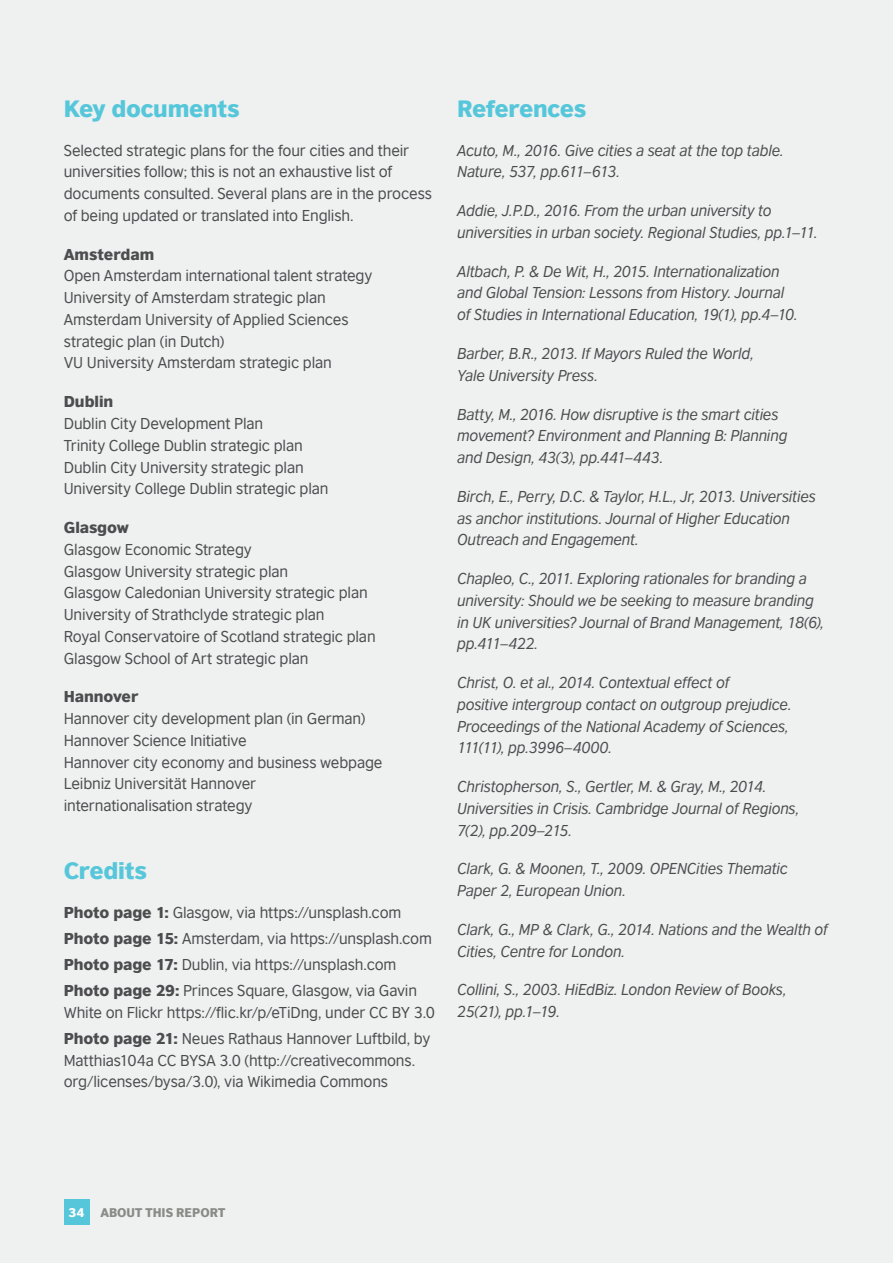
<style>
.page{position:relative;width:893px;height:1263px;background:#eff0f0}
.page>*{position:absolute;margin:0;border:0;box-sizing:border-box;transform-origin:0 0}
.t1{font:900 22.5px "British Council Sans";letter-spacing:-.015em;color:#56c7da}
.t2{font:italic 15px/21.8px "British Council Sans";letter-spacing:-.015em;color:#4d4d4f}
.t3{font:15px/21.8px "British Council Sans";letter-spacing:-.01em;color:#4d4d4f}
.t4{font:900 15px "British Council Sans";letter-spacing:-.005em;color:#4d4d4f}
.t5{font:900 12px "British Council Sans";color:#888c86}
.t6{font:900 12px "British Council Sans";color:#fff}
.s1{font-weight:900}
</style>
<div class="page">
<div style="left:64px;top:1199px;width:25px;height:26px;background:#56c7da"></div>
<h1 class="t1" style="left:64px;top:88px;width:177px">Key documents</h1>
<p class="t3" style="left:64px;top:138px;width:370px">Selected strategic plans for the four cities and their universities follow; this is not an exhaustive list of documents consulted. Several plans are in the process of being updated or translated into English.</p>
<p class="t4" style="left:64px;top:240px;width:92px">Amsterdam</p>
<p class="t3" style="left:64px;top:264px;width:310px">Open Amsterdam international talent strategy University of Amsterdam strategic plan Amsterdam University of Applied Sciences strategic plan (in Dutch)<br>VU University Amsterdam strategic plan</p>
<p class="t4" style="left:64px;top:388px;width:51px">Dublin</p>
<p class="t3" style="left:64px;top:411px;width:266px">Dublin City Development Plan<br>Trinity College Dublin strategic plan Dublin City University strategic plan University College Dublin strategic plan</p>
<p class="t4" style="left:64px;top:514px;width:67px">Glasgow</p>
<p class="t3" style="left:64px;top:537px;width:313px">Glasgow Economic Strategy<br>Glasgow University strategic plan<br>Glasgow Caledonian University strategic plan University of Strathclyde strategic plan<br>Royal Conservatoire of Scotland strategic plan Glasgow School of Art strategic plan</p>
<p class="t4" style="left:64px;top:683px;width:76px">Hannover</p>
<p class="t3" style="left:64px;top:706px;width:320px">Hannover city development plan (in German)<br>Hannover Science Initiative<br>Hannover city economy and business webpage Leibniz Universität Hannover internationalisation strategy</p>
<h1 class="t1" style="left:64px;top:850px;width:85px">Credits</h1>
<p class="t3" style="left:64px;top:898px;width:370px;line-height:26px"><span class="s1">Photo page 1:</span> Glasgow, via https://unsplash.com <span class="s1">Photo page 15:</span> Amsterdam, via https://unsplash.com <span class="s1">Photo page 17:</span> Dublin, via https://unsplash.com <span class="s1">Photo page 29:</span> Princes Square, Glasgow, via Gavin</p>
<p class="t3" style="left:64px;top:998px;width:373px;line-height:26px">White on Flickr https://flic.kr/p/eTiDng, under CC BY 3.0<br><span class="s1">Photo page 21:</span> Neues Rathaus Hannover Luftbild, by</p>
<p class="t3" style="left:64px;top:1048px;width:353px">Matthias104a CC BYSA 3.0 (http://creativecommons. org/licenses/bysa/3.0), via Wikimedia Commons</p>
<h1 class="t1" style="left:457px;top:88px;width:131px">References</h1>
<p class="t2" style="left:457px;top:138px;width:328px">Acuto, M., 2016. Give cities a seat at the top table.<br>Nature, 537, pp.611–613.</p>
<p class="t2" style="left:457px;top:198px;width:362px">Addie, J.P.D., 2016. From the urban university to universities in urban society. Regional Studies, pp.1–11.</p>
<p class="t2" style="left:457px;top:259px;width:342px">Altbach, P. &amp; De Wit, H., 2015. Internationalization and Global Tension: Lessons from History. Journal of Studies in International Education, 19(1), pp.4–10.</p>
<p class="t2" style="left:457px;top:341px;width:298px">Barber, B.R., 2013. If Mayors Ruled the World,<br>Yale University Press.</p>
<p class="t2" style="left:457px;top:402px;width:332px">Batty, M., 2016. How disruptive is the smart cities movement? Environment and Planning B: Planning and Design, 43(3), pp.441–443.</p>
<p class="t2" style="left:457px;top:484px;width:360px">Birch, E., Perry, D.C. &amp; Taylor, H.L., Jr, 2013. Universities as anchor institutions. Journal of Higher Education<br>Outreach and Engagement.</p>
<p class="t2" style="left:457px;top:566px;width:368px">Chapleo, C., 2011. Exploring rationales for branding a university: Should we be seeking to measure branding in UK universities? Journal of Brand Management, 18(6), pp.411–422.</p>
<p class="t2" style="left:457px;top:670px;width:336px">Christ, O. et al., 2014. Contextual effect of<br>positive intergroup contact on outgroup prejudice.<br>Proceedings of the National Academy of Sciences, 111(11), pp.3996–4000.</p>
<p class="t2" style="left:457px;top:774px;width:344px">Christopherson, S., Gertler, M. &amp; Gray, M., 2014.<br>Universities in Crisis. Cambridge Journal of Regions,<br>7(2), pp.209–215.</p>
<p class="t2" style="left:457px;top:857px;width:332px">Clark, G. &amp; Moonen, T., 2009. OPENCities Thematic<br>Paper 2, European Union.</p>
<p class="t2" style="left:457px;top:917px;width:372px">Clark, G., MP &amp; Clark, G., 2014. Nations and the Wealth of<br>Cities, Centre for London.</p>
<p class="t2" style="left:457px;top:978px;width:331px">Collini, S., 2003. HiEdBiz. London Review of Books,<br>25(21), pp.1–19.</p>
<p class="t6" style="left:69px;top:1201px;width:17px">34</p>
<p class="t5" style="left:100px;top:1201px;width:126px">ABOUT THIS REPORT</p>
</div>
